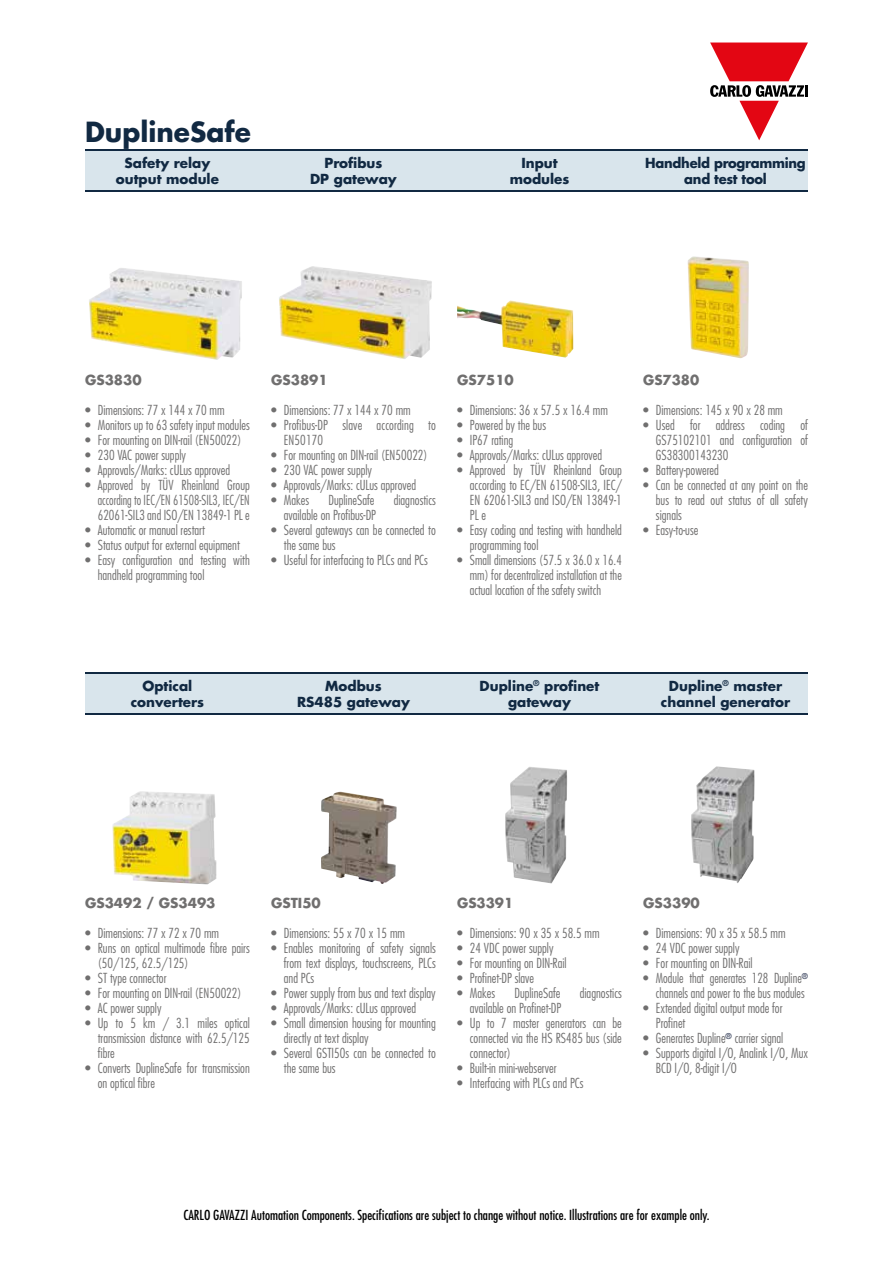
<style>
.page{position:relative;width:893px;height:1263px;background:#fff}
.page>*{position:absolute;margin:0;border:0;box-sizing:border-box;transform-origin:0 0}
.t1{font:700 27px "Futura Std";color:#112942}
.t2{font:300 condensed 13.5px/15px "Futura Std";color:#706f6f}
.t3{font:700 13.5px/16.2px "Futura Std";color:#112942;text-align:center}
.t4{font:condensed 13.5px "Futura Std";color:#000}
.t5{font:700 13.5px "Futura Std";color:#706f6f}
.t6{font:700 13.5px/16.2px "Futura Std";letter-spacing:-.02em;color:#112942;text-align:center}
</style>
<div class="page">
<div style="left:85px;top:672px;width:723px;height:42px;background:#d9e5ec"></div>
<hr style="left:85px;top:672px;width:723px;height:1px;background:#112942">
<hr style="left:85px;top:713px;width:723px;height:1px;background:#112942">
<svg style="left:710px;top:43px;width:98px;height:97px"></svg>
<div style="left:85px;top:149px;width:723px;height:42px;background:#d9e5ec"></div>
<hr style="left:85px;top:149px;width:723px;height:1px;background:#112942">
<hr style="left:85px;top:190px;width:723px;height:1px;background:#112942">
<img style="left:112px;top:791px;width:105px;height:93px">
<img style="left:321px;top:792px;width:76px;height:92px">
<img style="left:279px;top:266px;width:153px;height:93px">
<img style="left:457px;top:300px;width:116px;height:58px">
<img style="left:687px;top:256px;width:62px;height:102px">
<img style="left:89px;top:268px;width:153px;height:92px">
<img style="left:505px;top:767px;width:62px;height:116px">
<img style="left:691px;top:766px;width:63px;height:117px">
<h1 class="t1" style="left:85px;top:114px;width:167px">DuplineSafe</h1>
<p class="t3" style="left:116px;top:154px;width:104px">Safety relay output module</p>
<p class="t3" style="left:310px;top:154px;width:88px">Profibus<br>DP gateway</p>
<p class="t3" style="left:510px;top:154px;width:61px">Input modules</p>
<p class="t6" style="left:645px;top:154px;width:162px">Handheld programming and test tool</p>
<p class="t5" style="left:85px;top:371px;width:58px">GS3830</p>
<p class="t2" style="left:85px;top:403px;width:141px">• Dimensions: 77 x 144 x 70 mm</p>
<p class="t2" style="left:85px;top:418px;width:166px">• Monitors up to 63 safety input modules</p>
<p class="t2" style="left:85px;top:433px;width:158px">• For mounting on DIN-rail (EN50022)</p>
<p class="t2" style="left:85px;top:448px;width:102px">• 230 VAC power supply</p>
<p class="t2" style="left:85px;top:463px;width:147px">• Approvals/Marks: cULus approved</p>
<p class="t2" style="left:98px;top:478px;width:154px;text-align:justify;text-indent:-13px">• Approved by TÜV Rheinland Group according to IEC/EN 61508-SIL3, IEC/EN 62061-SIL3 and ISO/EN 13849-1 PL e</p>
<p class="t2" style="left:85px;top:523px;width:121px">• Automatic or manual restart</p>
<p class="t2" style="left:85px;top:538px;width:156px">• Status output for external equipment</p>
<p class="t2" style="left:98px;top:553px;width:153px;text-indent:-13px">• Easy configuration and testing with handheld programming tool</p>
<p class="t5" style="left:271px;top:371px;width:58px">GS3891</p>
<p class="t2" style="left:271px;top:403px;width:141px">• Dimensions: 77 x 144 x 70 mm</p>
<p class="t2" style="left:284px;top:418px;width:153px;text-indent:-13px">• Profibus-DP slave according to<br>EN50170</p>
<p class="t2" style="left:271px;top:448px;width:158px">• For mounting on DIN-rail (EN50022)</p>
<p class="t2" style="left:271px;top:463px;width:102px">• 230 VAC power supply</p>
<p class="t2" style="left:271px;top:478px;width:147px">• Approvals/Marks: cULus approved</p>
<p class="t2" style="left:271px;top:493px;width:40px">• Makes</p>
<p class="t2" style="left:329px;top:493px;width:48px">DuplineSafe</p>
<p class="t2" style="left:394px;top:493px;width:44px">diagnostics</p>
<p class="t2" style="left:284px;top:508px;width:94px">available on Profibus-DP</p>
<p class="t2" style="left:284px;top:523px;width:153px;text-indent:-13px">• Several gateways can be connected to the same bus</p>
<p class="t2" style="left:271px;top:553px;width:158px">• Useful for interfacing to PLCs and PCs</p>
<p class="t5" style="left:457px;top:371px;width:58px">GS7510</p>
<p class="t2" style="left:457px;top:403px;width:152px">• Dimensions: 36 x 57.5 x 16.4 mm</p>
<p class="t2" style="left:457px;top:418px;width:90px">• Powered by the bus</p>
<p class="t2" style="left:457px;top:433px;width:58px">• IP67 rating</p>
<p class="t2" style="left:457px;top:448px;width:147px">• Approvals/Marks: cULus approved</p>
<p class="t2" style="left:470px;top:463px;width:154px;text-align:justify;text-indent:-13px">• Approved by TÜV Rheinland Group according to EC/EN 61508-SIL3, IEC/ EN 62061-SIL3 and ISO/EN 13849-1<br>PL e</p>
<p class="t2" style="left:470px;top:523px;width:154px;text-indent:-13px">• Easy coding and testing with handheld programming tool</p>
<p class="t2" style="left:470px;top:553px;width:153px;text-align:justify;text-indent:-13px">• Small dimensions (57.5 x 36.0 x 16.4 mm) for decentralized installation at the actual location of the safety switch</p>
<p class="t5" style="left:643px;top:371px;width:58px">GS7380</p>
<p class="t2" style="left:643px;top:403px;width:141px">• Dimensions: 145 x 90 x 28 mm</p>
<p class="t2" style="left:656px;top:418px;width:154px;text-align:justify;text-indent:-13px">• Used for address coding of GS75102101 and configuration of GS38300143230</p>
<p class="t2" style="left:643px;top:463px;width:77px">• Battery-powered</p>
<p class="t2" style="left:656px;top:478px;width:154px;text-align:justify;text-indent:-13px">• Can be connected at any point on the bus to read out status of all safety signals</p>
<p class="t2" style="left:643px;top:523px;width:57px">• Easy-to-use</p>
<p class="t3" style="left:131px;top:677px;width:75px">Optical converters</p>
<p class="t3" style="left:297px;top:677px;width:114px">Modbus<br>RS485 gateway</p>
<p class="t3" style="left:480px;top:677px;width:121px">Dupline<sup>®</sup> profinet gateway</p>
<p class="t3" style="left:661px;top:677px;width:131px">Dupline<sup>®</sup> master channel generator</p>
<p class="t5" style="left:85px;top:894px;width:132px">GS3492 / GS3493</p>
<p class="t2" style="left:85px;top:926px;width:136px">• Dimensions: 77 x 72 x 70 mm</p>
<p class="t2" style="left:98px;top:941px;width:154px;text-indent:-13px">• Runs on optical multimode fibre pairs (50/125, 62.5/125)</p>
<p class="t2" style="left:85px;top:971px;width:83px">• ST type connector</p>
<p class="t2" style="left:85px;top:986px;width:158px">• For mounting on DIN-rail (EN50022)</p>
<p class="t2" style="left:85px;top:1001px;width:78px">• AC power supply</p>
<p class="t2" style="left:98px;top:1016px;width:154px;text-align:justify;text-indent:-13px">• Up to 5 km / 3.1 miles optical transmission distance with 62.5/125 fibre</p>
<p class="t2" style="left:98px;top:1061px;width:154px;text-indent:-13px">• Converts DuplineSafe for transmission on optical fibre</p>
<p class="t5" style="left:271px;top:894px;width:51px">GSTI50</p>
<p class="t2" style="left:271px;top:926px;width:136px">• Dimensions: 55 x 70 x 15 mm</p>
<p class="t2" style="left:284px;top:941px;width:154px;text-align:justify;text-indent:-13px">• Enables monitoring of safety signals from text displays, touchscreens, PLCs and PCs</p>
<p class="t2" style="left:271px;top:986px;width:166px">• Power supply from bus and text display</p>
<p class="t2" style="left:271px;top:1001px;width:147px">• Approvals/Marks: cULus approved</p>
<p class="t2" style="left:284px;top:1016px;width:154px;text-indent:-13px">• Small dimension housing for mounting directly at text display</p>
<p class="t2" style="left:284px;top:1046px;width:154px;text-indent:-13px">• Several GSTI50s can be connected to the same bus</p>
<p class="t5" style="left:457px;top:894px;width:58px">GS3391</p>
<p class="t2" style="left:457px;top:926px;width:144px">• Dimensions: 90 x 35 x 58.5 mm</p>
<p class="t2" style="left:457px;top:941px;width:98px">• 24 VDC power supply</p>
<p class="t2" style="left:457px;top:956px;width:111px">• For mounting on DIN-Rail</p>
<p class="t2" style="left:457px;top:971px;width:79px">• Profinet-DP slave</p>
<p class="t2" style="left:457px;top:986px;width:40px">• Makes</p>
<p class="t2" style="left:515px;top:986px;width:48px">DuplineSafe</p>
<p class="t2" style="left:580px;top:986px;width:44px">diagnostics</p>
<p class="t2" style="left:470px;top:1001px;width:93px">available on Profinet-DP</p>
<p class="t2" style="left:470px;top:1016px;width:154px;text-align:justify;text-indent:-13px">• Up to 7 master generators can be connected via the HS RS485 bus (side connector)</p>
<p class="t2" style="left:457px;top:1061px;width:101px">• Built-in mini-webserver</p>
<p class="t2" style="left:457px;top:1076px;width:128px">• Interfacing with PLCs and PCs</p>
<p class="t5" style="left:643px;top:894px;width:58px">GS3390</p>
<p class="t2" style="left:643px;top:926px;width:144px">• Dimensions: 90 x 35 x 58.5 mm</p>
<p class="t2" style="left:643px;top:941px;width:98px">• 24 VDC power supply</p>
<p class="t2" style="left:643px;top:956px;width:111px">• For mounting on DIN-Rail</p>
<p class="t2" style="left:643px;top:971px;width:166px;text-align:right">• Module that generates 128 Dupline<sup>® </sup>channels and power to the bus modules</p>
<p class="t2" style="left:656px;top:1001px;width:128px;text-indent:-13px">• Extended digital output mode for<br>Profinet</p>
<p class="t2" style="left:643px;top:1031px;width:142px">• Generates Dupline<sup>®</sup> carrier signal</p>
<p class="t2" style="left:656px;top:1046px;width:153px;text-indent:-13px">• Supports digital I/O, Analink I/O, Mux<br>BCD I/O, 8-digit I/O</p>
<p class="t4" style="left:183px;top:1207px;width:528px">CARLO GAVAZZI Automation Components. Specifications are subject to change without notice. Illustrations are for example only.</p>
</div>
